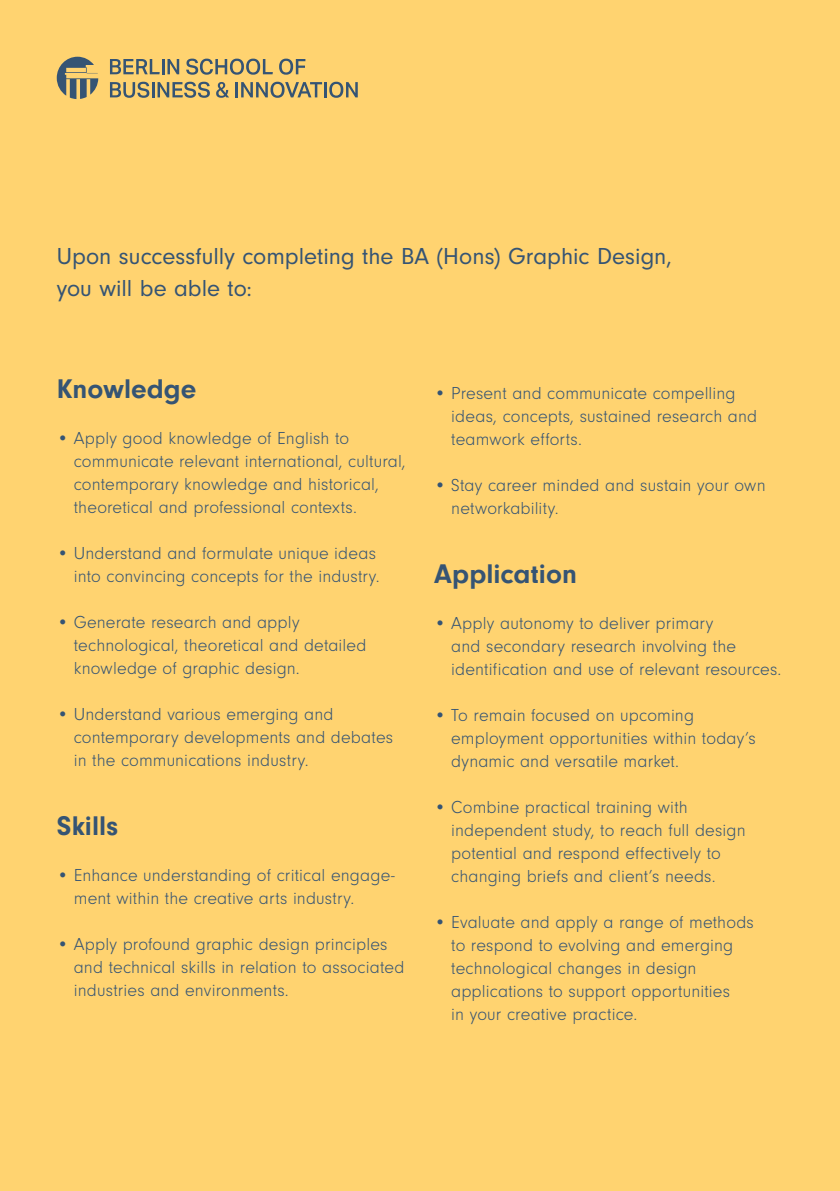
<style>
.page{position:relative;width:840px;height:1191px;background:#fff}
.page>*{position:absolute;margin:0;border:0;box-sizing:border-box;transform-origin:0 0}
.t1{font:700 28px "Neuzeit Gro";letter-spacing:.005em;color:#355474}
.t2{font:24px/32px "Neuzeit Gro";color:#355474}
.t3{font:300 18px/23px "Neuzeit Gro";letter-spacing:.01em;color:#355474}
</style>
<div class="page">
<div style="left:0;top:0;width:839px;height:1191px;background:#ffd370"></div>
<svg style="left:57px;top:57px;width:41px;height:42px"></svg>
<svg style="left:110px;top:59px;width:69px;height:15px"></svg>
<svg style="left:186px;top:59px;width:87px;height:16px"></svg>
<svg style="left:279px;top:59px;width:26px;height:16px"></svg>
<svg style="left:110px;top:82px;width:100px;height:16px"></svg>
<svg style="left:216px;top:82px;width:13px;height:16px"></svg>
<hr style="left:235px;top:82px;width:3px;height:15px;background:#355474">
<svg style="left:241px;top:82px;width:116px;height:16px"></svg>
<p class="t2" style="left:57px;top:241px;width:616px">Upon successfully completing the BA (Hons) Graphic Design, you will be able to:</p>
<p class="t1" style="left:57px;top:373px;width:141px">Knowledge</p>
<p class="t3" style="left:74px;top:427px;width:333px;text-indent:-17px">• Apply good knowledge of English to communicate relevant international, cultural, contemporary knowledge and historical, theoretical and professional contexts.</p>
<p class="t3" style="left:57px;top:542px;width:324px;text-align:right">• Understand and formulate unique ideas into convincing concepts for the industry.</p>
<p class="t3" style="left:74px;top:611px;width:294px;text-indent:-17px">• Generate research and apply technological, theoretical and detailed knowledge of graphic design.</p>
<p class="t3" style="left:74px;top:703px;width:321px;text-indent:-17px">• Understand various emerging and contemporary developments and debates in the communications industry.</p>
<p class="t1" style="left:57px;top:810px;width:63px">Skills</p>
<p class="t3" style="left:74px;top:864px;width:322px;text-indent:-17px">• Enhance understanding of critical engage&shy;ment within the creative arts industry.</p>
<p class="t3" style="left:74px;top:933px;width:332px;text-indent:-17px">• Apply profound graphic design principles and technical skills in relation to associated industries and environments.</p>
<p class="t3" style="left:451px;top:381px;width:307px;text-indent:-17px">• Present and communicate compelling ideas, concepts, sustained research and teamwork efforts.</p>
<p class="t3" style="left:451px;top:473px;width:316px;text-indent:-17px">• Stay career minded and sustain your own networkability.</p>
<p class="t1" style="left:434px;top:558px;width:144px">Application</p>
<p class="t3" style="left:451px;top:611px;width:331px;text-indent:-17px">• Apply autonomy to deliver primary<br>and secondary research involving the identification and use of relevant resources.</p>
<p class="t3" style="left:451px;top:703px;width:306px;text-indent:-17px">• To remain focused on upcoming employment opportunities within today’s dynamic and versatile market.</p>
<p class="t3" style="left:451px;top:795px;width:296px;text-indent:-17px">• Combine practical training with independent study, to reach full design potential and respond effectively to changing briefs and client’s needs.</p>
<p class="t3" style="left:451px;top:910px;width:304px;text-indent:-17px">• Evaluate and apply a range of methods to respond to evolving and emerging technological changes in design applications to support opportunities<br>in your creative practice.</p>
</div>
